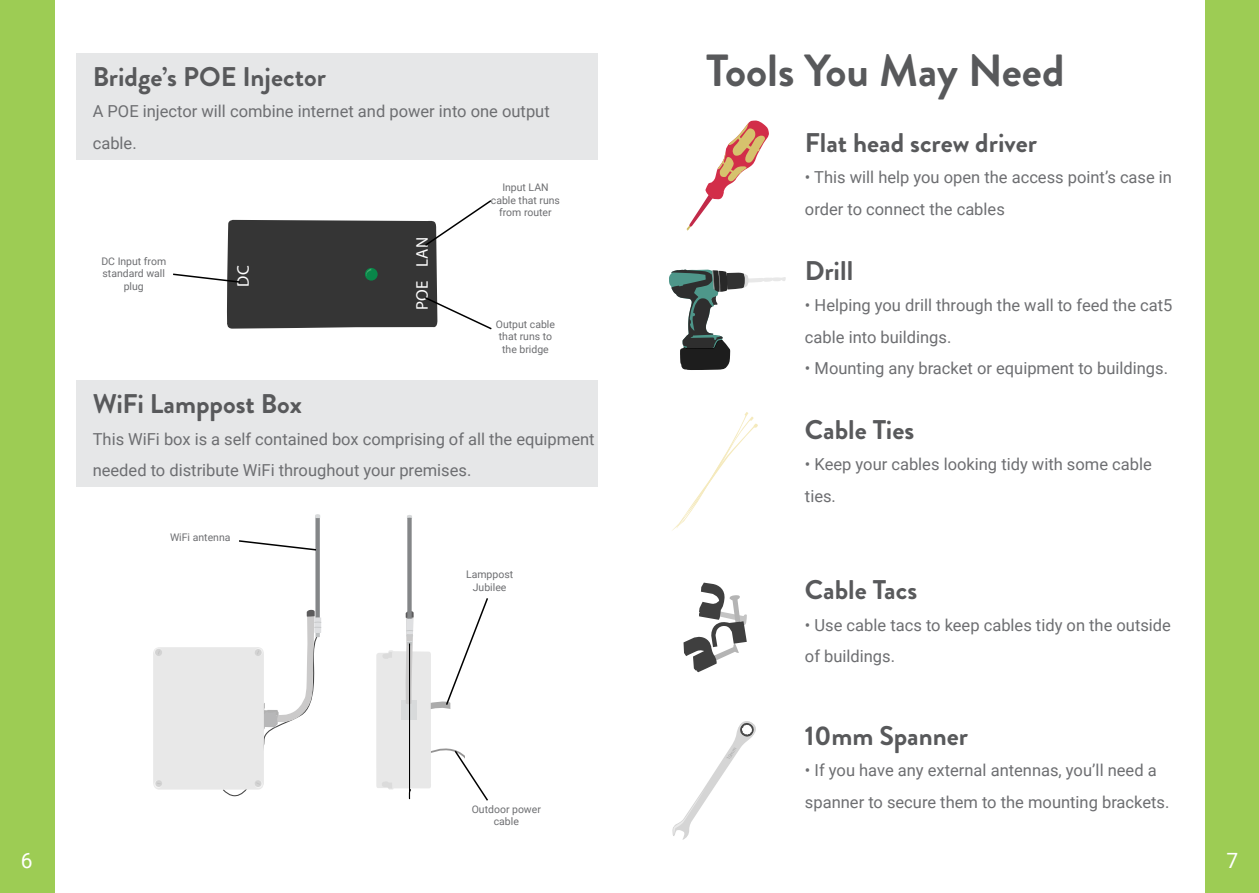
<style>
.page{position:relative;width:1259px;height:893px;background:#fff}
.page>*{position:absolute;margin:0;border:0;box-sizing:border-box;transform-origin:0 0}
.t1{font:700 45px "Brandon Grotesque";color:#58595b}
.t2{font:700 27px "Brandon Grotesque";color:#58595b}
.t3{font:21px "Roboto";color:#fff}
.t4{font:16.95px "Myriad Pro";color:#fff}
.t5{font:16.5px/31.5px "Roboto";color:#6d6e71}
.t6{font:10.5px/12.6px "Roboto";color:#6d6e71;text-align:center}
.t7{font:4.8px "Roboto";color:#a5a5a5}
</style>
<div class="page">
<div style="left:0;top:0;width:54px;height:893px;background:#9dcc54"></div>
<div style="left:1205px;top:0;width:54px;height:893px;background:#9dcc54"></div>
<svg style="left:686px;top:120px;width:83px;height:111px"></svg>
<svg style="left:672px;top:721px;width:84px;height:119px"></svg>
<svg style="left:669px;top:269px;width:117px;height:101px"></svg>
<div style="left:77px;top:53px;width:521px;height:106px;background:#e6e7e8"></div>
<div style="left:77px;top:381px;width:521px;height:106px;background:#e6e7e8"></div>
<svg style="left:173px;top:200px;width:319px;height:130px"></svg>
<svg style="left:672px;top:412px;width:86px;height:119px"></svg>
<svg style="left:683px;top:583px;width:64px;height:89px"></svg>
<svg style="left:153px;top:514px;width:169px;height:283px"></svg>
<svg style="left:376px;top:515px;width:112px;height:286px"></svg>
<h2 class="t2" style="left:93px;top:57px;width:235px">Bridge’s POE Injector</h2>
<p class="t5" style="left:93px;top:95px;width:458px">A POE injector will combine internet and power into one output cable.</p>
<p class="t6" style="left:101px;top:254px;width:66px">DC Input from standard wall plug</p>
<p class="t4" style="left:233px;top:287px;width:23px;rotate:-90deg">DC</p>
<p class="t4" style="left:411px;top:310px;width:74px;rotate:-90deg">POE LAN</p>
<p class="t6" style="left:491px;top:181px;width:71px">Input LAN cable that runs from router</p>
<p class="t6" style="left:496px;top:317px;width:61px">Output cable that runs to the bridge</p>
<h2 class="t2" style="left:93px;top:385px;width:211px">WiFi Lamppost Box</h2>
<p class="t5" style="left:93px;top:422px;width:503px">This WiFi box is a self contained box comprising of all the equipment needed to distribute WiFi throughout your premises.</p>
<p class="t6" style="left:170px;top:530px;width:62px">WiFi antenna</p>
<p class="t6" style="left:466px;top:568px;width:49px">Lamppost<br>Jubilee</p>
<p class="t6" style="left:472px;top:802px;width:71px">Outdoor power cable</p>
<h1 class="t1" style="left:706px;top:39px;width:360px">Tools You May Need</h1>
<h2 class="t2" style="left:805px;top:124px;width:234px">Flat head screw driver</h2>
<p class="t5" style="left:805px;top:161px;width:369px">• This will help you open the access point’s case in order to connect the cables</p>
<h2 class="t2" style="left:805px;top:251px;width:50px">Drill</h2>
<p class="t5" style="left:805px;top:289px;width:369px">• Helping you drill through the wall to feed the cat5 cable into buildings.</p>
<p class="t5" style="left:805px;top:352px;width:364px">• Mounting any bracket or equipment to buildings.</p>
<h2 class="t2" style="left:805px;top:411px;width:111px">Cable Ties</h2>
<p class="t5" style="left:805px;top:448px;width:348px">• Keep your cables looking tidy with some cable ties.</p>
<p class="t7" style="left:725px;top:757px;width:15px;rotate:-57deg">10mm</p>
<h2 class="t2" style="left:805px;top:571px;width:114px">Cable Tacs</h2>
<p class="t5" style="left:805px;top:608px;width:367px">• Use cable tacs to keep cables tidy on the outside of buildings.</p>
<h2 class="t2" style="left:805px;top:717px;width:165px">10mm Spanner</h2>
<p class="t5" style="left:805px;top:754px;width:366px">• If you have any external antennas, you’ll need a spanner to secure them to the mounting brackets.</p>
<p class="t3" style="left:21px;top:845px;width:13px">6</p>
<p class="t3" style="left:1226px;top:846px;width:13px">7</p>
</div>
